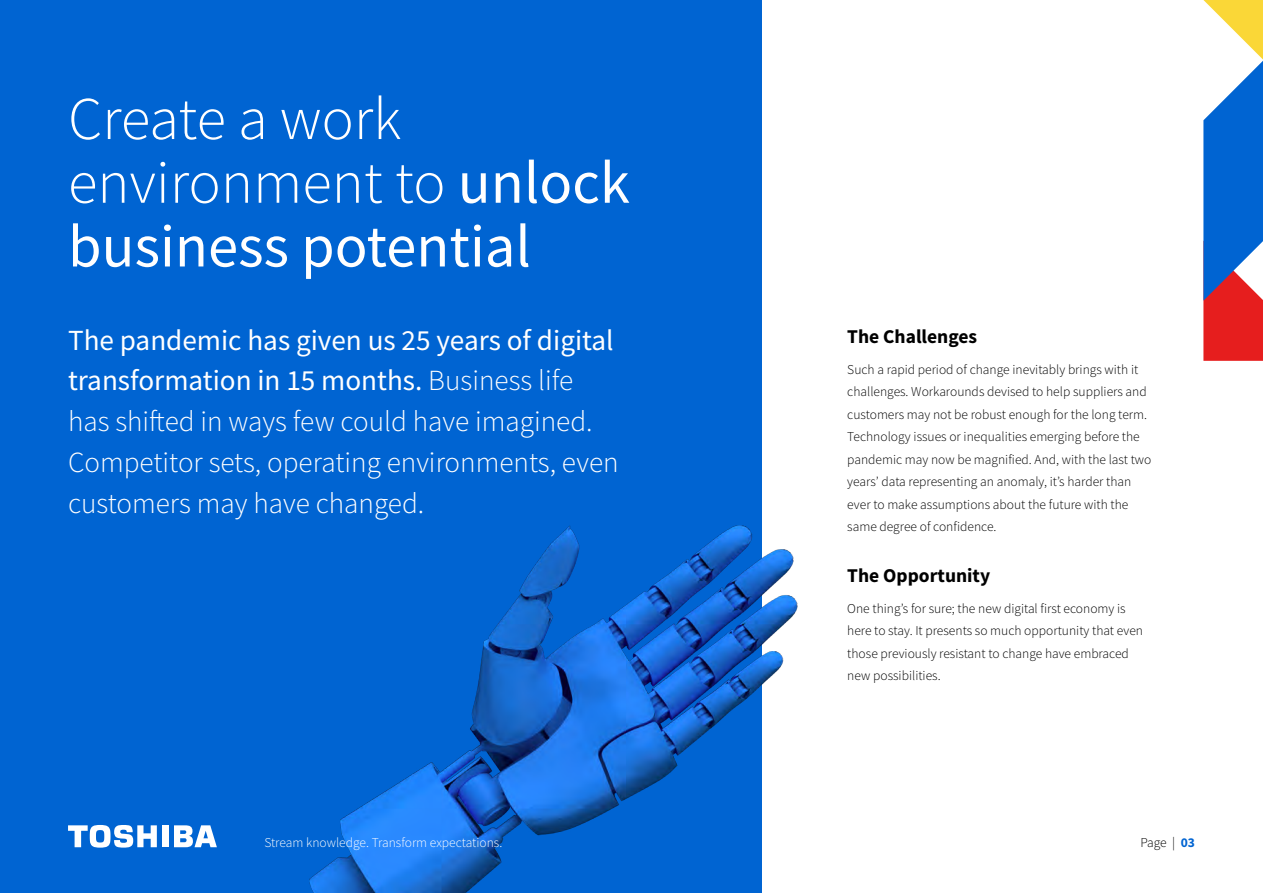
<style>
.page{position:relative;width:1263px;height:893px;background:#fff}
.page>*{position:absolute;margin:0;border:0;box-sizing:border-box;transform-origin:0 0}
.t1{font:300 60.6px/63.8px "Toshiba Sans";color:#fff}
.t2{font:300 29.1px/40.7px "Toshiba Sans";color:#fff}
.t3{font:700 19.5px "Toshiba Sans";color:#000}
.t4{font:300 13.5px/22.5px "Toshiba Sans";color:#000}
.t5{font:300 13.5px "Toshiba Sans";color:#fff}
.s1{font-weight:400}
.s2{font-weight:700;color:#0064d2}
</style>
<div class="page">
<div style="left:0;top:0;width:761px;height:893px;background:#0064d2"></div>
<img style="left:309px;top:440px;width:489px;height:453px">
<svg style="left:1203px;top:0;width:60px;height:361px"></svg>
<div style="left:162px;top:825px;width:6px;height:22px;background:#fff"></div>
<svg style="left:174px;top:825px;width:43px;height:22px"></svg>
<svg style="left:68px;top:825px;width:89px;height:23px"></svg>
<h1 class="t1" style="left:68px;top:87px;width:563px">Create a work environment to <span class="s1">unlock business potential</span></h1>
<h2 class="t2" style="left:68px;top:320px;width:552px"><span class="s1">The pandemic has given us 25 years of digital transformation in 15 months.</span> Business life has shifted in ways few could have imagined.<br>Competitor sets, operating environments, even customers may have changed.</h2>
<h3 class="t3" style="left:847px;top:323px;width:131px">The Challenges</h3>
<p class="t4" style="left:847px;top:358px;width:306px">Such a rapid period of change inevitably brings with it challenges. Workarounds devised to help suppliers and customers may not be robust enough for the long term.<br>Technology issues or inequalities emerging before the pandemic may now be magnified. And, with the last two years’ data representing an anomaly, it’s harder than ever to make assumptions about the future with the same degree of confidence.</p>
<h3 class="t3" style="left:847px;top:562px;width:144px">The Opportunity</h3>
<p class="t4" style="left:847px;top:597px;width:297px">One thing’s for sure; the new digital first economy is here to stay. It presents so much opportunity that even those previously resistant to change have embraced new possibilities.</p>
<p class="t5" style="left:264px;top:834px;width:239px">Stream knowledge. Transform expectations.</p>
<p class="t4" style="left:1140px;top:831px;width:56px">Page | <span class="s2">03</span></p>
</div>
